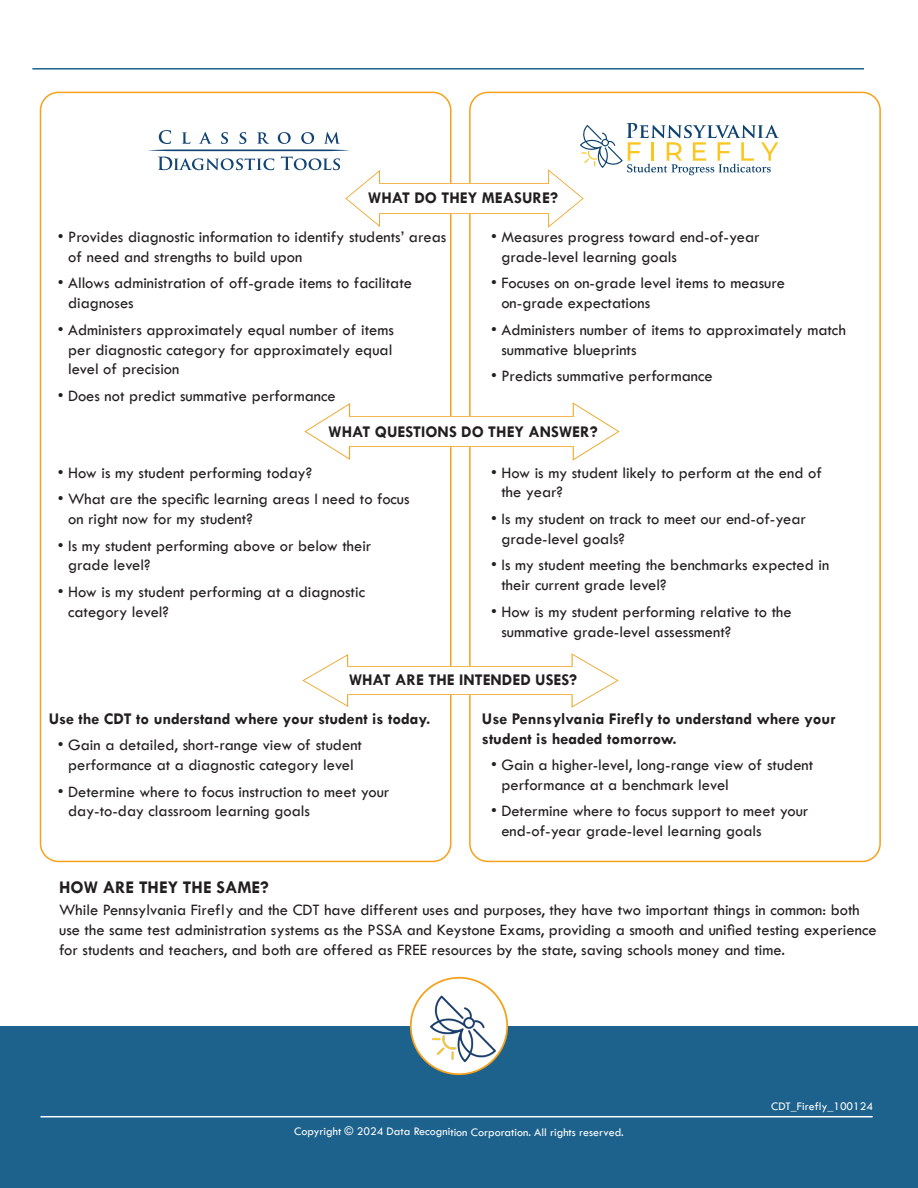
<style>
.page{position:relative;width:918px;height:1188px;background:#fff}
.page>*{position:absolute;margin:0;border:0;box-sizing:border-box;transform-origin:0 0}
.t1{font:700 18px "Tw Cen";color:#231f20}
.t2{font:16.5px/19.8px "Tw Cen";color:#231f20}
.t3{font:700 16.5px/19.8px "Tw Cen";color:#231f20}
.t4{font:12px "Tw Cen";letter-spacing:-.005em;color:#fff}
.s1{font-style:inherit}
</style>
<div class="page">
<hr style="left:32px;top:68px;width:832px;height:2px;background:#1d628c">
<div style="left:0;top:1026px;width:918px;height:162px;background:#1d628c"></div>
<hr style="left:40px;top:1116px;width:833px;height:1px;background:#fff">
<div style="left:411px;top:978px;width:96px;height:96px;background:#fff;border-radius:50%"></div>
<div style="left:410px;top:977px;width:98px;height:98px;border:2px solid #f6a01b;border-radius:50%"></div>
<img style="left:430px;top:995px;width:65px;height:70px">
<svg style="left:148px;top:130px;width:202px;height:40px"></svg>
<svg style="left:580px;top:123px;width:199px;height:52px"></svg>
<img style="left:303px;top:653px;width:315px;height:55px">
<img style="left:345px;top:169px;width:239px;height:59px">
<img style="left:304px;top:403px;width:316px;height:58px">
<p class="t3" style="left:368px;top:188px;width:191px">WHAT DO THEY MEASURE?</p>
<p class="t2" style="left:68px;top:227px;width:380px;text-indent:-10px">• Provides diagnostic information to identify students’ areas of need and strengths to build upon</p>
<p class="t2" style="left:68px;top:273px;width:345px;text-indent:-10px">• Allows administration of off-grade items to facilitate diagnoses</p>
<p class="t2" style="left:68px;top:320px;width:327px;text-align:justify;text-indent:-10px">• Administers approximately equal number of items per diagnostic category for approximately equal level of precision</p>
<p class="t2" style="left:58px;top:386px;width:279px">• Does not predict summative performance</p>
<p class="t2" style="left:501px;top:227px;width:260px;text-indent:-10px">• Measures progress toward end-of-year grade-level learning goals</p>
<p class="t2" style="left:501px;top:273px;width:285px;text-indent:-10px">• Focuses on on-grade level items to measure on-grade expectations</p>
<p class="t2" style="left:501px;top:320px;width:346px;text-indent:-10px">• Administers number of items to approximately match summative blueprints</p>
<p class="t2" style="left:491px;top:366px;width:223px">• Predicts summative performance</p>
<p class="t3" style="left:329px;top:421px;width:271px">WHAT QUESTIONS DO THEY ANSWER?</p>
<p class="t2" style="left:58px;top:463px;width:256px">• How is my student performing today?</p>
<p class="t2" style="left:68px;top:489px;width:343px;text-indent:-10px">• What are the specific learning areas I need to focus on right now for my student?</p>
<p class="t2" style="left:68px;top:535px;width:305px;text-indent:-10px">• Is my student performing above or below their grade level?</p>
<p class="t2" style="left:68px;top:582px;width:298px;text-indent:-10px">• How is my student performing at a diagnostic category level?</p>
<p class="t2" style="left:501px;top:463px;width:322px;text-indent:-10px">• How is my student likely to perform at the end of the year?</p>
<p class="t2" style="left:501px;top:509px;width:306px;text-indent:-10px">• Is my student on track to meet our end-of-year grade-level goals?</p>
<p class="t2" style="left:501px;top:555px;width:329px;text-indent:-10px">• Is my student meeting the benchmarks expected in their current grade level?</p>
<p class="t2" style="left:501px;top:602px;width:292px;text-indent:-10px">• How is my student performing relative to the summative grade-level assessment?</p>
<p class="t3" style="left:349px;top:669px;width:230px">WHAT ARE THE INTENDED USES?</p>
<p class="t3" style="left:49px;top:708px;width:383px">Use the CDT to understand where your student is today.</p>
<p class="t2" style="left:58px;top:735px;width:306px;text-align:center">• Gain a detailed, short-range view of student performance at a diagnostic category level</p>
<p class="t2" style="left:68px;top:781px;width:323px;text-indent:-10px">• Determine where to focus instruction to meet your day-to-day classroom learning goals</p>
<p class="t3" style="left:482px;top:708px;width:355px">Use Pennsylvania Firefly to understand where your student is headed tomorrow.</p>
<p class="t2" style="left:501px;top:755px;width:313px;text-indent:-10px">• Gain a higher-level, long-range view of student performance at a benchmark level</p>
<p class="t2" style="left:501px;top:801px;width:309px;text-indent:-10px">• Determine where to focus support to meet your end-of-year grade-level learning goals</p>
<h2 class="t1" style="left:59px;top:876px;width:211px">HOW ARE THEY THE SAME?</h2>
<p class="t2" style="left:59px;top:900px;width:819px">While Pennsylvania Firefly and the CDT have different uses and purposes, they have two important things in common: both use the same test administration systems as the PSSA and Keystone Exams, providing a smooth and unified testing experience for students and teachers, and both are offered as FREE resources by the state, saving schools money and time.</p>
<p class="t4" style="left:294px;top:1125px;width:331px">Copyright © 2024 Data Recognition Corporation. All rights reserved.</p>
<p class="t4" style="left:771px;top:1099px;width:103px">CDT_Firefly_<span class="s1">1001</span>24</p>
</div>
